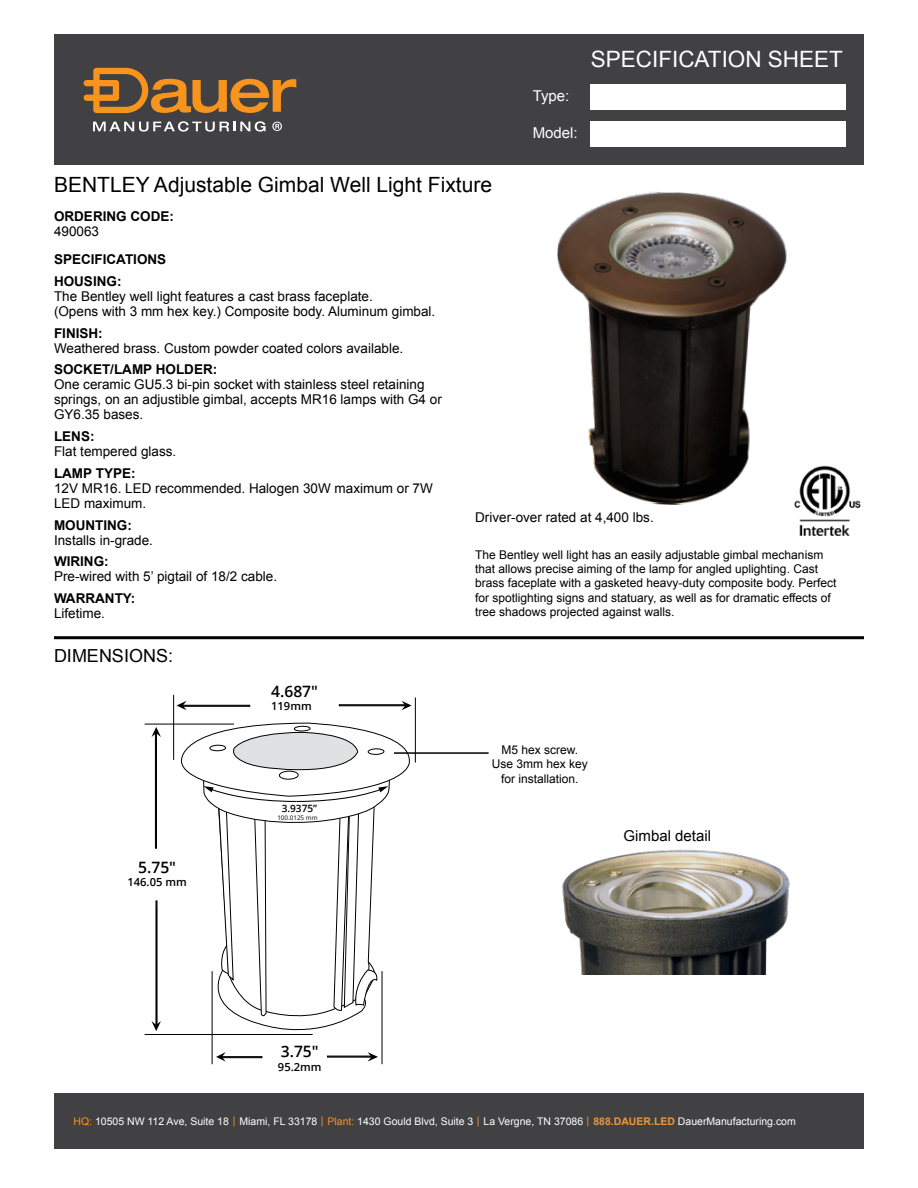
<style>
.page{position:relative;width:918px;height:1188px;background:#fff}
.page>*{position:absolute;margin:0;border:0;box-sizing:border-box;transform-origin:0 0}
.t1{font:22.5px "Arial";color:#fff}
.t2{font:21px "Arial";color:#000}
.t3{font:18px "Arial";color:#000}
.t4{font:600 15.6px "Open Sans";color:#000}
.t5{font:15px "Arial";color:#000}
.t6{font:15px "Arial";color:#fff}
.t7{font:13.5px/15px "Arial";color:#000}
.t8{font:700 13.5px/21.8px "Arial";color:#000}
.t9{font:12px/14.4px "Arial";color:#000}
.t10{font:600 11.1px "Open Sans";color:#000}
.t11{font:10.5px "Arial";color:#fff}
.t12{font:600 10.05px "Open Sans";color:#000}
.t13{font:6.3px "Open Sans";color:#000}
.s1{color:#f7941e}
.s2{font-weight:700;color:#ea983d}
</style>
<div class="page">
<hr style="left:54px;top:636px;width:810px;height:3px;background:#000">
<img style="left:557px;top:192px;width:230px;height:313px">
<div style="left:54px;top:34px;width:810px;height:131px;background:#414042"></div>
<div style="left:591px;top:84px;width:255px;height:25px;background:#fff"></div>
<div style="left:591px;top:122px;width:255px;height:25px;background:#fff"></div>
<svg style="left:401px;top:701px;width:11px;height:9px"></svg>
<div style="left:339px;top:704px;width:68px;height:2px;border:1px solid #000"></div>
<svg style="left:177px;top:701px;width:10px;height:9px"></svg>
<div style="left:181px;top:705px;width:69px;height:2px;border:1px solid #000"></div>
<svg style="left:152px;top:727px;width:9px;height:10px"></svg>
<div style="left:155px;top:731px;width:2px;height:118px;border:1px solid #000"></div>
<svg style="left:152px;top:1021px;width:9px;height:10px"></svg>
<div style="left:155px;top:900px;width:3px;height:127px;border:1px solid #000"></div>
<hr style="left:173px;top:695px;width:1px;height:65px;background:#000">
<hr style="left:415px;top:698px;width:1px;height:65px;background:#000">
<hr style="left:145px;top:724px;width:89px;height:1px;background:#000">
<hr style="left:145px;top:1034px;width:168px;height:1px;background:#000">
<svg style="left:173px;top:723px;width:242px;height:342px"></svg>
<img style="left:562px;top:849px;width:228px;height:125px">
<hr style="left:394px;top:752px;width:95px;height:2px;background:#000">
<img style="left:794px;top:466px;width:67px;height:70px">
<svg style="left:93px;top:121px;width:173px;height:11px"></svg>
<svg style="left:272px;top:122px;width:10px;height:9px"></svg>
<svg style="left:84px;top:68px;width:212px;height:45px"></svg>
<div style="left:54px;top:1094px;width:810px;height:55px;background:#414042"></div>
<p class="t6" style="left:533px;top:85px;width:38px">Type:</p>
<h1 class="t1" style="left:591px;top:44px;width:254px">SPECIFICATION SHEET</h1>
<h2 class="t2" style="left:54px;top:171px;width:440px">BENTLEY Adjustable Gimbal Well Light Fixture</h2>
<p class="t8" style="left:54px;top:206px;width:122px">ORDERING CODE:</p>
<p class="t7" style="left:54px;top:224px;width:47px">490063</p>
<p class="t8" style="left:54px;top:249px;width:114px">SPECIFICATIONS<br>HOUSING:</p>
<p class="t7" style="left:54px;top:289px;width:383px">The Bentley well light features a cast brass faceplate.<br>(Opens with 3 mm hex key.) Composite body. Aluminum gimbal.</p>
<p class="t8" style="left:54px;top:323px;width:50px">FINISH:</p>
<p class="t7" style="left:54px;top:341px;width:351px">Weathered brass. Custom powder coated colors available.</p>
<p class="t8" style="left:54px;top:359px;width:165px">SOCKET/LAMP HOLDER:</p>
<p class="t7" style="left:54px;top:377px;width:389px">One ceramic GU5.3 bi-pin socket with stainless steel retaining springs, on an adjustible gimbal, accepts MR16 lamps with G4 or<br>GY6.35 bases.</p>
<p class="t8" style="left:54px;top:426px;width:42px">LENS:</p>
<p class="t7" style="left:54px;top:444px;width:124px">Flat tempered glass.</p>
<p class="t8" style="left:54px;top:463px;width:83px">LAMP TYPE:</p>
<p class="t7" style="left:54px;top:481px;width:380px">12V MR16. LED recommended. Halogen 30W maximum or 7W<br>LED maximum.</p>
<p class="t8" style="left:54px;top:515px;width:79px">MOUNTING:</p>
<p class="t7" style="left:54px;top:533px;width:101px">Installs in-grade.</p>
<p class="t8" style="left:54px;top:551px;width:56px">WIRING:</p>
<p class="t7" style="left:54px;top:569px;width:225px">Pre-wired with 5’ pigtail of 18/2 cable.</p>
<p class="t8" style="left:54px;top:588px;width:83px">WARRANTY:</p>
<p class="t7" style="left:54px;top:606px;width:53px">Lifetime.</p>
<p class="t7" style="left:475px;top:510px;width:180px">Driver-over rated at 4,400 lbs.</p>
<p class="t9" style="left:475px;top:547px;width:363px">The Bentley well light has an easily adjustable gimbal mechanism that allows precise aiming of the lamp for angled uplighting. Cast brass faceplate with a gasketed heavy-duty composite body. Perfect for spotlighting signs and statuary, as well as for dramatic effects of tree shadows projected against walls.</p>
<h3 class="t3" style="left:54px;top:644px;width:121px">DIMENSIONS:</h3>
<p class="t4" style="left:138px;top:856px;width:39px">5.75"</p>
<p class="t10" style="left:128px;top:874px;width:61px">146.05 mm</p>
<p class="t4" style="left:271px;top:680px;width:48px">4.687"</p>
<p class="t10" style="left:271px;top:699px;width:42px">119mm</p>
<p class="t12" style="left:282px;top:802px;width:37px">3.9375”</p>
<p class="t13" style="left:277px;top:813px;width:42px">100.0125 mm</p>
<p class="t4" style="left:281px;top:1041px;width:39px">3.75"</p>
<p class="t10" style="left:278px;top:1059px;width:45px">95.2mm</p>
<p class="t9" style="left:492px;top:742px;width:98px;text-align:center">M5 hex screw.<br>Use 3mm hex key for installation.</p>
<p class="t5" style="left:624px;top:826px;width:89px">Gimbal detail</p>
<p class="t11" style="left:73px;top:1115px;width:724px"><span class="s1">HQ:</span> 10505 NW 112 Ave, Suite 18 <span class="s1">|</span> Miami, FL 33178 <span class="s1">| Plant:</span> 1430 Gould Blvd, Suite 3 <span class="s1">|</span> La Vergne, TN 37086 <span class="s1">|</span> <span class="s2">888.DAUER.LED</span> DauerManufacturing.com</p>
</div>
